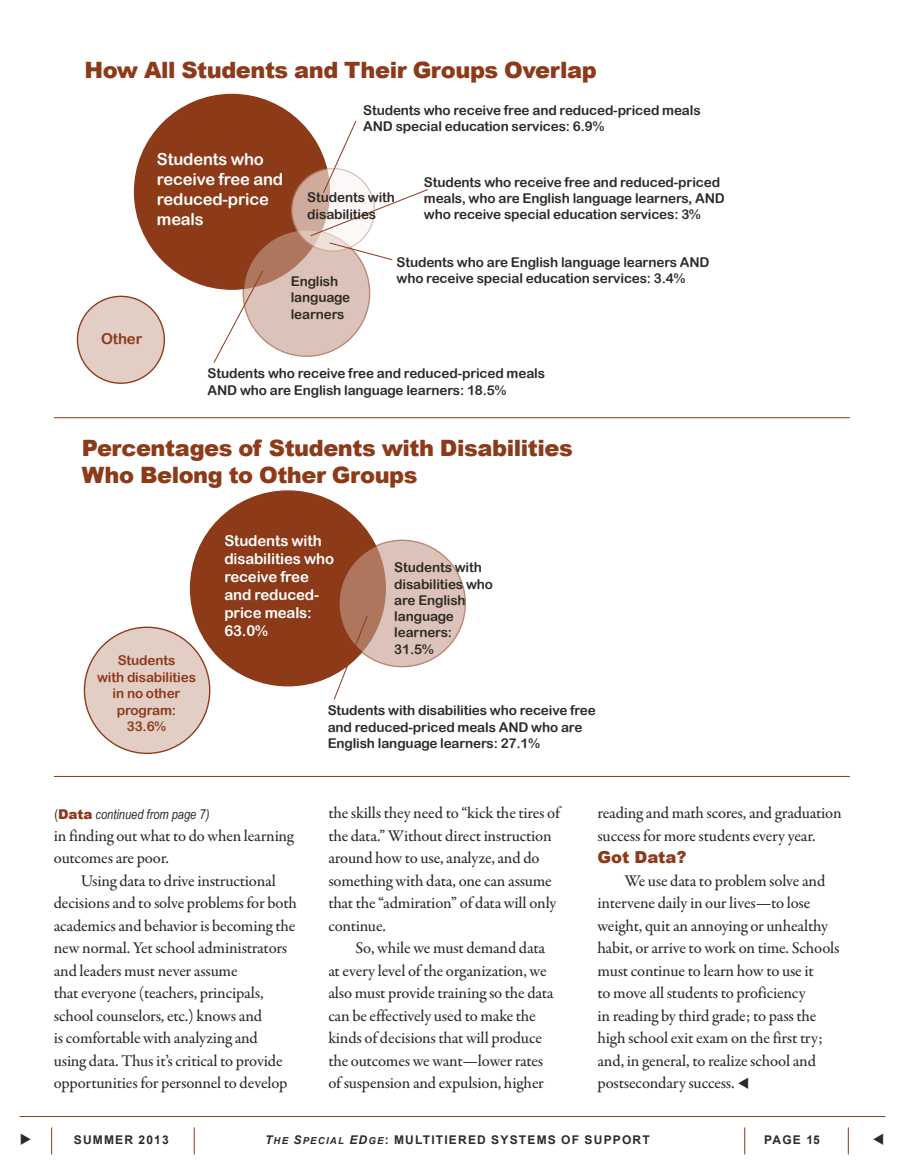
<style>
.page{position:relative;width:905px;height:1175px;background:#fff}
.page>*{position:absolute;margin:0;border:0;box-sizing:border-box;transform-origin:0 0}
.t1{font:900 22.5px/27.2px "Arial";letter-spacing:-.02em;color:#8d3a19}
.t2{font:500 16.5px/22.5px "Garamond Premr Pro";letter-spacing:-.01em;color:#2e2a25}
.t3{font:16.5px/20px "Arial Rounded MT Bold";letter-spacing:-.01em;color:#fff}
.t4{font:900 16.5px "Arial";color:#8d3a19}
.t5{font:15px/18px "Arial Rounded MT Bold";letter-spacing:-.01em;color:#fff}
.t6{font:15px "Arial Rounded MT Bold";letter-spacing:-.01em;color:#8d3a19}
.t7{font:13.5px/16.2px "Arial Rounded MT Bold";letter-spacing:-.01em;color:#2e2a25}
.t8{font:13.5px/16.5px "Arial Rounded MT Bold";letter-spacing:-.01em;color:#8d3a19;text-align:center}
.t9{font:italic 13.5px "Arial Narrow";color:#2e2a25}
.t10{font:700 12px "Arial";letter-spacing:.1em;color:#2e2a25}
.s1{font-style:normal}
.s2{font-family:"Arial";font-weight:900;font-style:normal;color:#8d3a19}
.s3{font-family:"Arial Bold Italic MT SC800";font-weight:400}
.s4{font-family:"Arial Bold Italic MT SC800";font-weight:400;font-size:9.6px}
</style>
<div class="page">
<svg style="left:51px;top:1127px;width:1px;height:27px"></svg>
<svg style="left:744px;top:1127px;width:1px;height:27px"></svg>
<svg style="left:847px;top:1127px;width:1px;height:27px"></svg>
<hr style="left:20px;top:1116px;width:865px;height:1px;background:#8d3a19">
<div style="left:190px;top:491px;width:195px;height:194px;background:#8d3a19;border-radius:50%"></div>
<svg style="left:339px;top:540px;width:126px;height:126px;fill:#dcc3b9"></svg>
<div style="left:84px;top:627px;width:126px;height:126px;background:#e3cec5;border-radius:50%"></div>
<svg style="left:333px;top:615px;width:35px;height:85px"></svg>
<hr style="left:54px;top:417px;width:795px;height:1px;background:#8d3a19">
<div style="left:77px;top:296px;width:87px;height:87px;background:#e3cec5;border-radius:50%"></div>
<div style="left:134px;top:94px;width:195px;height:195px;background:#8d3a19;border-radius:50%"></div>
<svg style="left:243px;top:230px;width:126px;height:126px;fill:#dcc3b9"></svg>
<svg style="left:292px;top:169px;width:82px;height:82px"></svg>
<svg style="left:213px;top:269px;width:51px;height:94px"></svg>
<svg style="left:310px;top:120px;width:118px;height:141px"></svg>
<hr style="left:54px;top:776px;width:795px;height:1px;background:#8d3a19">
<svg style="left:194px;top:1127px;width:1px;height:28px"></svg>
<h1 class="t1" style="left:84px;top:56px;width:514px">How All Students and Their Groups Overlap</h1>
<p class="t7" style="left:363px;top:102px;width:339px">Students who receive free and reduced-priced meals<br>AND special education services: 6.9%</p>
<p class="t6" style="left:101px;top:330px;width:43px">Other</p>
<p class="t3" style="left:157px;top:149px;width:128px">Students who receive free and reduced-price meals</p>
<p class="t7" style="left:307px;top:189px;width:89px">Students with disabilities</p>
<p class="t7" style="left:424px;top:174px;width:302px">Students who receive free and reduced-priced meals, who are English language learners, AND who receive special education services: 3%</p>
<p class="t7" style="left:291px;top:273px;width:61px">English language learners</p>
<p class="t7" style="left:396px;top:253px;width:314px">Students who are English language learners AND who receive special education services: 3.4%</p>
<p class="t7" style="left:207px;top:365px;width:339px">Students who receive free and reduced-priced meals<br>AND who are English language learners: 18.5%</p>
<h1 class="t1" style="left:82px;top:434px;width:492px">Percentages of Students with Disabilities<br>Who Belong to Other Groups</h1>
<p class="t8" style="left:97px;top:652px;width:100px">Students<br>with disabilities in no other program:<br>33.6%</p>
<p class="t5" style="left:224px;top:531px;width:111px">Students with disabilities who receive free and reduced&shy;price meals:<br>63.0%</p>
<p class="t7" style="left:394px;top:559px;width:100px">Students with disabilities who are English language learners:<br>31.5%</p>
<p class="t7" style="left:328px;top:702px;width:270px">Students with disabilities who receive free and reduced-priced meals AND who are<br>English language learners: 27.1%</p>
<p class="t9" style="left:54px;top:807px;width:156px"><span class="s1">(</span><span class="s2">Data</span> continued from page 7)</p>
<p class="t2" style="left:54px;top:824px;width:242px">in finding out what to do when learning outcomes are poor.</p>
<p class="t2" style="left:54px;top:869px;width:244px;text-indent:27px">Using data to drive instructional decisions and to solve problems for both academics and behavior is becoming the new normal. Yet school administrators and leaders must never assume<br>that everyone (teachers, principals, school counselors, etc.) knows and<br>is comfortable with analyzing and<br>using data. Thus it’s critical to provide opportunities for personnel to develop</p>
<p class="t2" style="left:328px;top:802px;width:233px">the skills they need to “kick the tires of the data.” Without direct instruction around how to use, analyze, and do something with data, one can assume that the “admiration” of data will only continue.</p>
<p class="t2" style="left:328px;top:937px;width:227px;text-indent:27px">So, while we must demand data at every level of the organization, we also must provide training so the data can be effectively used to make the kinds of decisions that will produce the outcomes we want—lower rates of suspension and expulsion, higher</p>
<p class="t2" style="left:597px;top:802px;width:246px">reading and math scores, and graduation success for more students every year.</p>
<p class="t4" style="left:597px;top:848px;width:90px">Got Data?</p>
<p class="t2" style="left:597px;top:869px;width:243px;text-indent:27px">We use data to problem solve and intervene daily in our lives—to lose weight, quit an annoying or unhealthy habit, or arrive to work on time. Schools must continue to learn how to use it<br>to move all students to proficiency<br>in reading by third grade; to pass the high school exit exam on the first try; and, in general, to realize school and postsecondary success. ▼</p>
<p class="t10" style="left:74px;top:1131px;width:97px">SUMMER 2013</p>
<p class="t10" style="left:265px;top:1131px;width:386px"><span class="s3">T</span><span class="s4">HE</span> <span class="s3">S</span><span class="s4">PECIAL</span> <span class="s3">ED</span><span class="s4">GE</span>: MULTITIERED SYSTEMS OF SUPPORT</p>
<p class="t10" style="left:764px;top:1131px;width:57px">PAGE 15</p>
</div>
